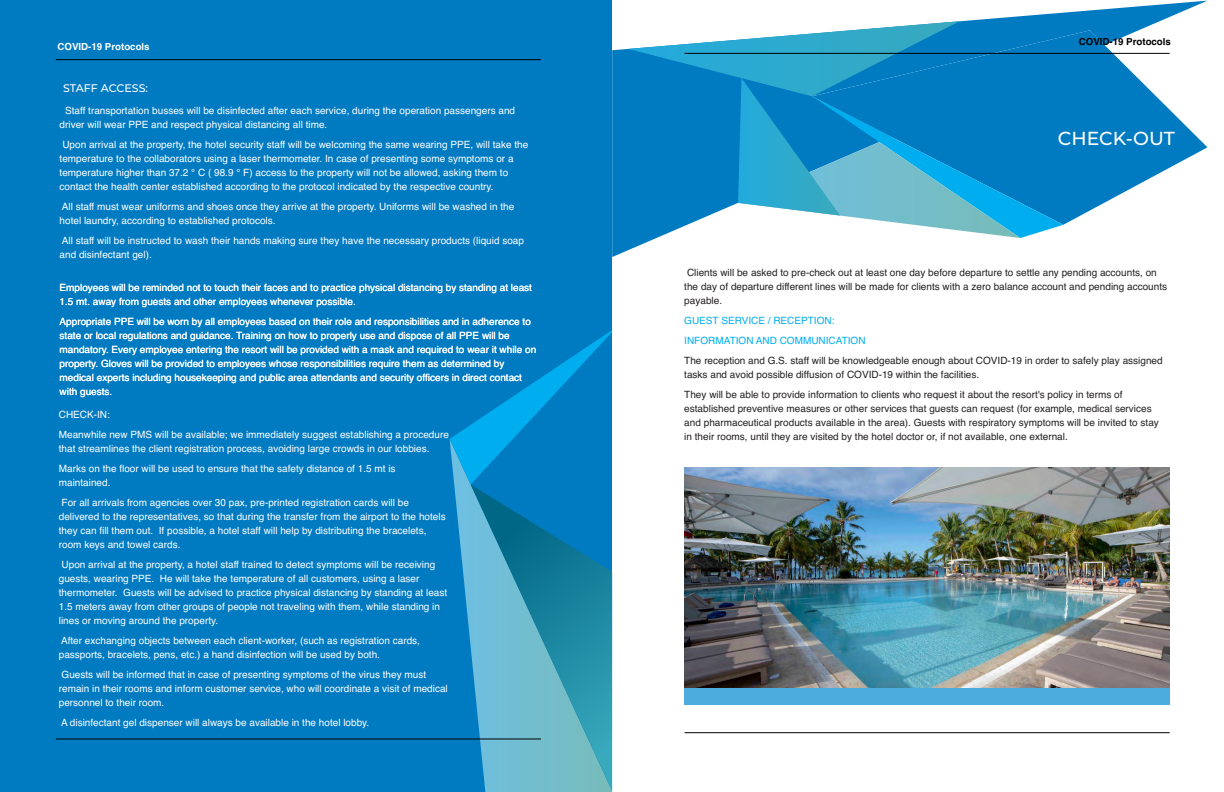
<style>
.page{position:relative;width:1224px;height:792px;background:#fff}
.page>*{position:absolute;margin:0;border:0;box-sizing:border-box;transform-origin:0 0}
.t1{font:500 18.9px "Montserrat";color:#fff}
.t2{font:500 11px "Montserrat";color:#fff}
.t3{font:10px/14px "Helvetica";color:#fff}
.t4{font:10px/14px "Helvetica";color:#231f20}
.t5{font:10px "Helvetica";color:#00aeef}
.t6{font:700 9.7px "Helvetica";color:#fff}
.t7{font:700 9.7px "Helvetica";color:#000}
</style>
<div class="page">
<div style="left:0;top:0;width:612px;height:792px;background:#007bc2"></div>
<svg style="left:450px;top:484px;width:162px;height:308px"></svg>
<svg style="left:450px;top:330px;width:162px;height:154px"></svg>
<svg style="left:471px;top:484px;width:141px;height:307px"></svg>
<hr style="left:56px;top:59px;width:485px;height:1px;background:#000">
<hr style="left:56px;top:738px;width:485px;height:1px;background:#000">
<img style="left:685px;top:468px;width:485px;height:220px">
<div style="left:685px;top:688px;width:485px;height:16px;background:#4cacde"></div>
<svg style="left:612px;top:1px;width:595px;height:256px"></svg>
<svg style="left:628px;top:21px;width:435px;height:217px"></svg>
<hr style="left:685px;top:732px;width:485px;height:1px;background:#000">
<hr style="left:685px;top:53px;width:485px;height:1px;background:#000">
<p class="t6" style="left:58px;top:41px;width:94px">COVID-19 Protocols</p>
<p class="t2" style="left:63px;top:82px;width:86px">STAFF ACCESS:</p>
<p class="t3" style="left:60px;top:103px;width:457px;text-indent:6px">Staff transportation busses will be disinfected after each service, during the operation passengers and driver will wear PPE and respect physical distancing all time.</p>
<p class="t3" style="left:60px;top:137px;width:470px">Upon arrival at the property, the hotel security staff will be welcoming the same wearing PPE, will take the temperature to the collaborators using a laser thermometer. In case of presenting some symptoms or a temperature higher than 37.2 ° C ( 98.9 ° F) access to the property will not be allowed, asking them to contact the health center established according to the protocol indicated by the respective country.</p>
<p class="t3" style="left:60px;top:199px;width:456px">All staff must wear uniforms and shoes once they arrive at the property. Uniforms will be washed in the hotel laundry, according to established protocols.</p>
<p class="t3" style="left:60px;top:233px;width:466px">All staff will be instructed to wash their hands making sure they have the necessary products (liquid soap and disinfectant gel).</p>
<p class="t3" style="left:60px;top:280px;width:474px">Employees will be reminded not to touch their faces and to practice physical distancing by standing at least<br>1.5 mt. away from guests and other employees whenever possible.</p>
<p class="t3" style="left:60px;top:314px;width:478px">Appropriate PPE will be worn by all employees based on their role and responsibilities and in adherence to state or local regulations and guidance. Training on how to properly use and dispose of all PPE will be mandatory. Every employee entering the resort will be provided with a mask and required to wear it while on property. Gloves will be provided to employees whose responsibilities require them as determined by medical experts including housekeeping and public area attendants and security officers in direct contact with guests.</p>
<p class="t3" style="left:59px;top:407px;width:53px">CHECK-IN:</p>
<p class="t3" style="left:59px;top:427px;width:392px">Meanwhile new PMS will be available; we immediately suggest establishing a procedure that streamlines the client registration process, avoiding large crowds in our lobbies.</p>
<p class="t3" style="left:59px;top:461px;width:338px">Marks on the floor will be used to ensure that the safety distance of 1.5 mt is maintained.</p>
<p class="t3" style="left:59px;top:495px;width:388px">For all arrivals from agencies over 30 pax, pre-printed registration cards will be delivered to the representatives, so that during the transfer from the airport to the hotels they can fill them out. If possible, a hotel staff will help by distributing the bracelets, room keys and towel cards.</p>
<p class="t3" style="left:59px;top:557px;width:390px">Upon arrival at the property, a hotel staff trained to detect symptoms will be receiving guests, wearing PPE. He will take the temperature of all customers, using a laser thermometer. Guests will be advised to practice physical distancing by standing at least 1.5 meters away from other groups of people not traveling with them, while standing in lines or moving around the property.</p>
<p class="t3" style="left:59px;top:633px;width:363px">After exchanging objects between each client-worker, (such as registration cards, passports, bracelets, pens, etc.) a hand disinfection will be used by both.</p>
<p class="t3" style="left:59px;top:667px;width:390px">Guests will be informed that in case of presenting symptoms of the virus they must remain in their rooms and inform customer service, who will coordinate a visit of medical personnel to their room.</p>
<p class="t3" style="left:61px;top:715px;width:310px">A disinfectant gel dispenser will always be available in the hotel lobby.</p>
<p class="t7" style="left:1079px;top:36px;width:94px">COVID-19 Protocols</p>
<h1 class="t1" style="left:1058px;top:127px;width:119px">CHECK-OUT</h1>
<p class="t4" style="left:684px;top:266px;width:484px">Clients will be asked to pre-check out at least one day before departure to settle any pending accounts, on the day of departure different lines will be made for clients with a zero balance account and pending accounts payable.</p>
<p class="t5" style="left:684px;top:315px;width:152px">GUEST SERVICE / RECEPTION:</p>
<p class="t5" style="left:684px;top:335px;width:183px">INFORMATION AND COMMUNICATION</p>
<p class="t4" style="left:684px;top:354px;width:480px">The reception and G.S. staff will be knowledgeable enough about COVID-19 in order to safely play assigned tasks and avoid possible diffusion of COVID-19 within the facilities.</p>
<p class="t4" style="left:684px;top:388px;width:476px">They will be able to provide information to clients who request it about the resort's policy in terms of established preventive measures or other services that guests can request (for example, medical services and pharmaceutical products available in the area). Guests with respiratory symptoms will be invited to stay in their rooms, until they are visited by the hotel doctor or, if not available, one external.</p>
</div>
